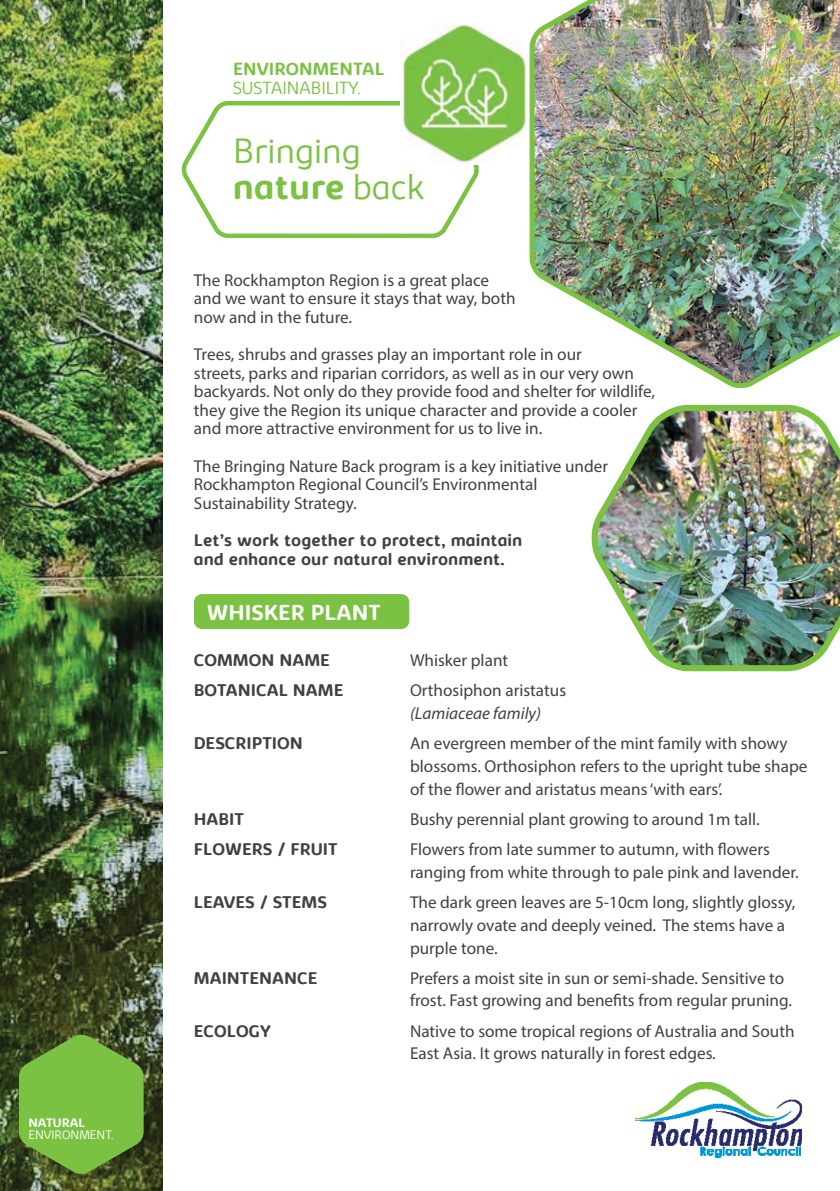
<style>
.page{position:relative;width:840px;height:1191px;background:#fff}
.page>*{position:absolute;margin:0;border:0;box-sizing:border-box;transform-origin:0 0}
.t1{font:300 35.6px/35.6px "Kabrio";color:#7bc142}
.t2{font:700 22px "Kabrio Soft";color:#fff}
.t3{font:300 18.6px/18.6px "Kabrio";color:#7bc142}
.t4{font:300 18px/19.8px "Kabrio";color:#7bc142}
.t5{font:17.2px/23px "Myriad Pro";color:#414142}
.t6{font:700 17.2px/18.6px "Kabrio Soft";color:#414142}
.t7{font:300 12.4px/11.4px "Kabrio";color:#fff}
.s1{font-family:"Kabrio Soft";font-weight:700}
.s2{font-style:italic}
</style>
<div class="page">
<div style="left:194px;top:594px;width:215px;height:35px;background:#7bc142;border-radius:8px"></div>
<img style="left:0;top:0;width:162px;height:1191px">
<svg style="left:19px;top:1034px;width:124px;height:140px;background:#6da53b"></svg>
<img style="left:635px;top:1082px;width:166px;height:75px">
<svg style="left:181px;top:101px;width:298px;height:138px"></svg>
<img style="left:400px;top:24px;width:127px;height:140px">
<img style="left:527px;top:0;width:312px;height:388px">
<img style="left:591px;top:404px;width:248px;height:268px">
<p class="t7" style="left:28px;top:1117px;width:87px"><span class="s1">NATURAL<br></span>ENVIRONMENT.</p>
<p class="t3" style="left:229px;top:56px;width:158px"><span class="s1">ENVIRONMENTAL<br></span>SUSTAINABILITY.</p>
<p class="t4" style="left:233px;top:59px;width:153px"><span class="s1">ENVIRONMENTAL<br></span>SUSTAINABILITY.</p>
<p class="t1" style="left:233px;top:134px;width:193px">Bringing <span class="s1">nature</span> back</p>
<p class="t5" style="left:194px;top:270px;width:323px;line-height:18.6px">The Rockhampton Region is a great place and we want to ensure it stays that way, both now and in the future.</p>
<p class="t5" style="left:194px;top:345px;width:462px;line-height:18.6px">Trees, shrubs and grasses play an important role in our<br>streets, parks and riparian corridors, as well as in our very own backyards. Not only do they provide food and shelter for wildlife, they give the Region its unique character and provide a cooler and more attractive environment for us to live in.</p>
<p class="t5" style="left:194px;top:456px;width:415px;line-height:18.6px">The Bringing Nature Back program is a key initiative under<br>Rockhampton Regional Council’s Environmental<br>Sustainability Strategy.</p>
<p class="t6" style="left:194px;top:532px;width:330px">Let’s work together to protect, maintain and enhance our natural environment.</p>
<p class="t2" style="left:207px;top:599px;width:175px">WHISKER PLANT</p>
<p class="t6" style="left:194px;top:651px;width:138px">COMMON NAME</p>
<p class="t5" style="left:410px;top:648px;width:100px">Whisker plant</p>
<p class="t6" style="left:194px;top:681px;width:151px">BOTANICAL NAME</p>
<p class="t5" style="left:410px;top:678px;width:157px">Orthosiphon aristatus <span class="s2">(Lamiaceae family)</span></p>
<p class="t6" style="left:194px;top:734px;width:110px">DESCRIPTION</p>
<p class="t5" style="left:410px;top:731px;width:399px">An evergreen member of the mint family with showy blossoms. Orthosiphon refers to the upright tube shape of the flower and aristatus means ‘with ears’.</p>
<p class="t6" style="left:194px;top:810px;width:52px">HABIT</p>
<p class="t5" style="left:410px;top:807px;width:351px">Bushy perennial plant growing to around 1m tall.</p>
<p class="t6" style="left:194px;top:840px;width:145px">FLOWERS / FRUIT</p>
<p class="t5" style="left:410px;top:837px;width:390px">Flowers from late summer to autumn, with flowers ranging from white through to pale pink and lavender.</p>
<p class="t6" style="left:194px;top:893px;width:135px">LEAVES / STEMS</p>
<p class="t5" style="left:410px;top:890px;width:387px">The dark green leaves are 5-10cm long, slightly glossy, narrowly ovate and deeply veined. The stems have a purple tone.</p>
<p class="t6" style="left:194px;top:969px;width:125px">MAINTENANCE</p>
<p class="t5" style="left:410px;top:966px;width:383px">Prefers a moist site in sun or semi-shade. Sensitive to frost. Fast growing and benefits from regular pruning.</p>
<p class="t6" style="left:194px;top:1022px;width:79px">ECOLOGY</p>
<p class="t5" style="left:410px;top:1019px;width:386px">Native to some tropical regions of Australia and South<br>East Asia. It grows naturally in forest edges.</p>
</div>
